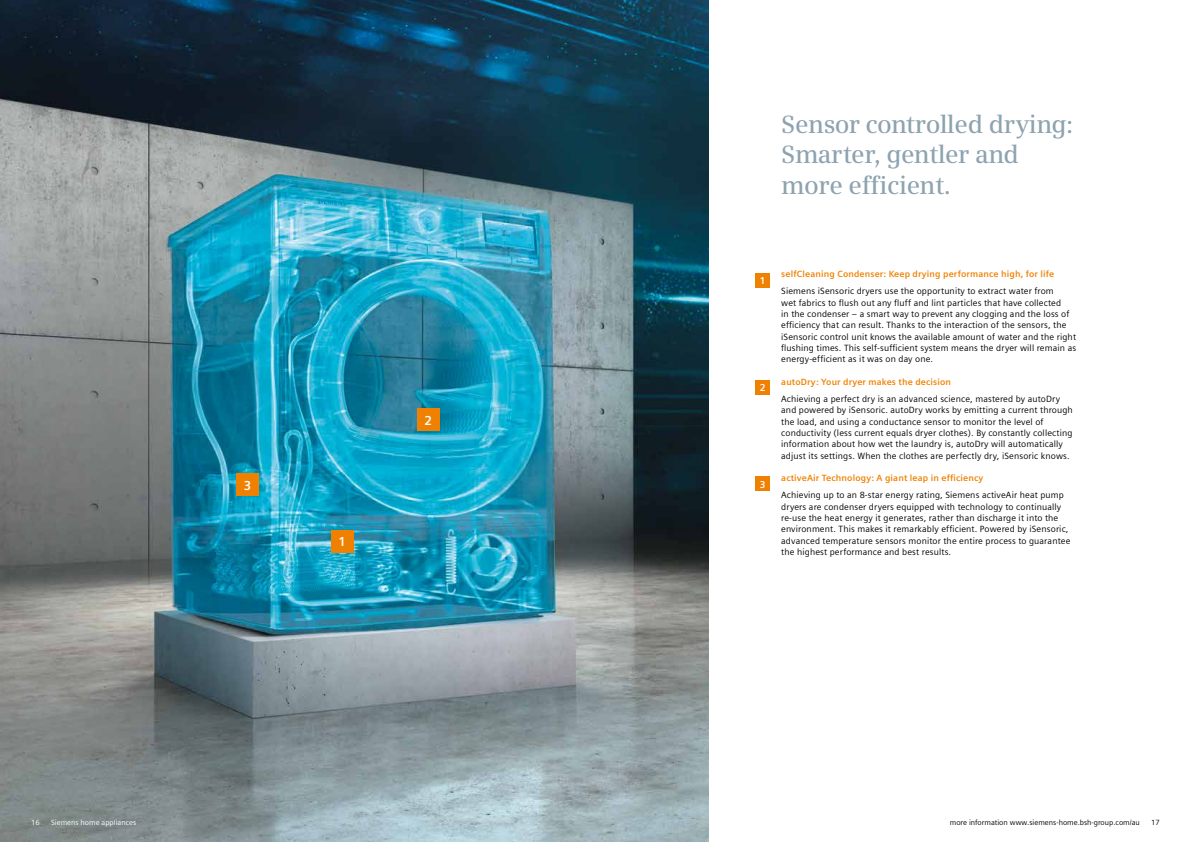
<style>
.page{position:relative;width:1191px;height:842px;background:#fff}
.page>*{position:absolute;margin:0;border:0;box-sizing:border-box;transform-origin:0 0}
.t1{font:600 25px/30.5px "Siemens Serif";letter-spacing:-.015em;color:#8da3b0}
.t2{font:700 13px "Siemens Sans";color:#fff}
.t3{font:700 10px "Siemens Sans";color:#fff}
.t4{font:9px/11.3px "Siemens Sans";letter-spacing:.015em;color:#000}
.t5{font:700 9px "Siemens Sans";letter-spacing:.015em;color:#f08100}
.t6{font:7.5px "Siemens Sans";color:#000}
.t7{font:7.5px "Siemens Sans";color:#fff}
</style>
<div class="page">
<img style="left:0;top:0;width:708px;height:842px">
<div style="left:331px;top:530px;width:22px;height:23px;background:#f08100"></div>
<div style="left:417px;top:408px;width:22px;height:23px;background:#f08100"></div>
<div style="left:236px;top:473px;width:23px;height:23px;background:#f08100"></div>
<div style="left:755px;top:273px;width:15px;height:14px;background:#f08100"></div>
<div style="left:755px;top:477px;width:15px;height:14px;background:#f08100"></div>
<div style="left:755px;top:380px;width:15px;height:15px;background:#f08100"></div>
<h2 class="t2" style="left:244px;top:478px;width:9px">3</h2>
<h2 class="t2" style="left:338px;top:535px;width:9px">1</h2>
<h2 class="t2" style="left:424px;top:413px;width:9px">2</h2>
<h1 class="t1" style="left:781px;top:109px;width:294px">Sensor controlled drying:<br>Smarter, gentler and more efficient.</h1>
<p class="t3" style="left:760px;top:275px;width:7px">1</p>
<p class="t3" style="left:760px;top:382px;width:7px">2</p>
<p class="t3" style="left:760px;top:479px;width:7px">3</p>
<p class="t5" style="left:781px;top:269px;width:275px">selfCleaning Condenser: Keep drying performance high, for life</p>
<p class="t4" style="left:781px;top:285px;width:296px">Siemens iSensoric dryers use the opportunity to extract water from<br>wet fabrics to flush out any fluff and lint particles that have collected<br>in the condenser – a smart way to prevent any clogging and the loss of efficiency that can result. Thanks to the interaction of the sensors, the iSensoric control unit knows the available amount of water and the right flushing times. This self-sufficient system means the dryer will remain as energy-efficient as it was on day one.</p>
<p class="t5" style="left:781px;top:377px;width:171px">autoDry: Your dryer makes the decision</p>
<p class="t4" style="left:781px;top:393px;width:293px">Achieving a perfect dry is an advanced science, mastered by autoDry and powered by iSensoric. autoDry works by emitting a current through the load, and using a conductance sensor to monitor the level of conductivity (less current equals dryer clothes). By constantly collecting information about how wet the laundry is, autoDry will automatically adjust its settings. When the clothes are perfectly dry, iSensoric knows.</p>
<p class="t5" style="left:781px;top:473px;width:204px">activeAir Technology: A giant leap in efficiency</p>
<p class="t4" style="left:781px;top:490px;width:291px">Achieving up to an 8-star energy rating, Siemens activeAir heat pump dryers are condenser dryers equipped with technology to continually re-use the heat energy it generates, rather than discharge it into the environment. This makes it remarkably efficient. Powered by iSensoric, advanced temperature sensors monitor the entire process to guarantee the highest performance and best results.</p>
<p class="t7" style="left:31px;top:818px;width:10px">16</p>
<p class="t7" style="left:51px;top:818px;width:87px">Siemens home appliances</p>
<p class="t6" style="left:950px;top:818px;width:191px">more information www.siemens-home.bsh-group.com/au</p>
<p class="t6" style="left:1151px;top:818px;width:10px">17</p>
</div>
